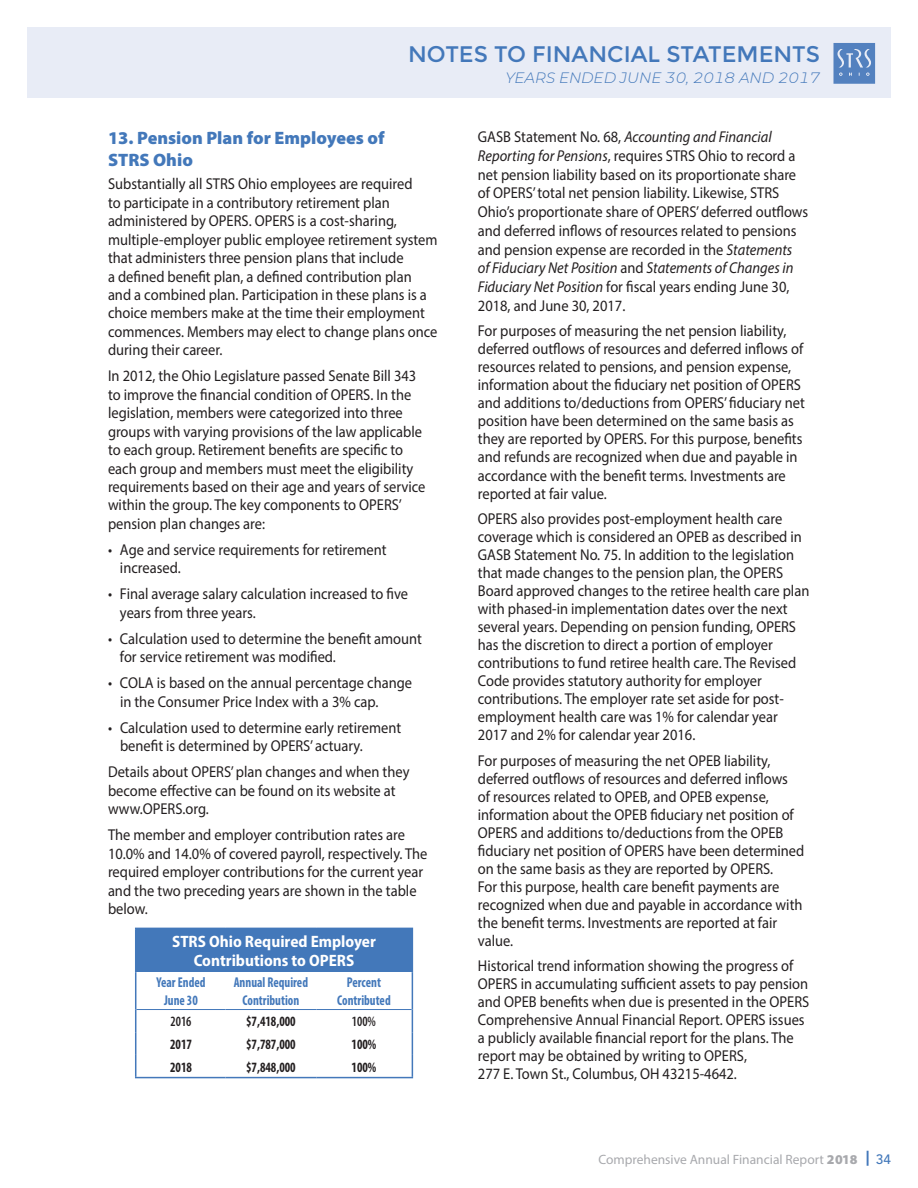
<style>
.page{position:relative;width:918px;height:1188px;background:#fff}
.page>*{position:absolute;margin:0;border:0;box-sizing:border-box;transform-origin:0 0}
.t1{font:22.5px "Montserrat";color:#4378ba}
.t2{font:900 18px/21.6px "Myriad Pro";color:#4378ba}
.t3{font:700 semi-condensed 16.5px/18.8px "Myriad Pro";color:#fff;text-align:center}
.t4{font:15.75px/18px "Myriad Pro";color:#231f20;scale:.92 1}
.t5{font:italic 300 15px "Montserrat";color:#4378ba}
.t6{font:700 condensed 14.25px/18px "Myriad Pro";color:#4378ba;text-align:center;scale:.9 1}
.t7{font:700 condensed 14.25px "Myriad Pro";color:#231f20;scale:.9 1}
.t8{font:600 condensed 14.25px "Myriad Pro";color:#231f20;scale:.9 1}
.t9{font:13.5px "Myriad Pro";color:#a8a9ad}
.s1{font-style:italic}
.s2{font-weight:900}
.s3{font-weight:900;font-size:15px;color:#4378ba}
.s4{font-family:"Avenir LT Std";font-weight:500;color:#4378ba}
</style>
<div class="page">
<div style="left:27px;top:27px;width:864px;height:70px;background:#e8ecf6"></div>
<svg style="left:833px;top:43px;width:42px;height:41px;background:#668ec6"></svg>
<div style="left:136px;top:928px;width:276px;height:44px;background:#4378ba"></div>
<hr style="left:135px;top:928px;width:91px;height:1px;background:#4378ba">
<hr style="left:135px;top:929px;width:1px;height:43px;background:#4378ba">
<hr style="left:316px;top:928px;width:97px;height:1px;background:#4378ba">
<hr style="left:412px;top:929px;width:1px;height:43px;background:#4378ba">
<hr style="left:135px;top:972px;width:1px;height:38px;background:#4378ba">
<hr style="left:412px;top:972px;width:1px;height:38px;background:#4378ba">
<svg style="left:135px;top:1010px;width:1px;height:67px"></svg>
<svg style="left:412px;top:1010px;width:1px;height:67px"></svg>
<hr style="left:135px;top:1077px;width:91px;height:1px;background:#4378ba">
<hr style="left:226px;top:1077px;width:90px;height:1px;background:#4378ba">
<hr style="left:316px;top:1077px;width:97px;height:1px;background:#4378ba">
<hr style="left:136px;top:1009px;width:90px;height:1px;background:#4378ba">
<hr style="left:226px;top:1009px;width:90px;height:1px;background:#4378ba">
<hr style="left:316px;top:1009px;width:96px;height:1px;background:#4378ba">
<h1 class="t1" style="left:408px;top:41px;width:413px">NOTES TO FINANCIAL STATEMENTS</h1>
<p class="t5" style="left:506px;top:68px;width:316px">YEARS ENDED JUNE 30, 2018 AND 2017</p>
<p class="t2" style="left:108px;top:126px;width:278px">13. Pension Plan for Employees of<br>STRS Ohio</p>
<p class="t4" style="left:108px;top:175px;width:360px;line-height:18.5px">Substantially all STRS Ohio employees are required<br>to participate in a contributory retirement plan administered by OPERS. OPERS is a cost-sharing, multiple-employer public employee retirement system that administers three pension plans that include<br>a defined benefit plan, a defined contribution plan and a combined plan. Participation in these plans is a choice members make at the time their employment commences. Members may elect to change plans once during their career.</p>
<p class="t4" style="left:108px;top:367px;width:347px;line-height:18.5px">In 2012, the Ohio Legislature passed Senate Bill 343 to improve the financial condition of OPERS. In the legislation, members were categorized into three groups with varying provisions of the law applicable to each group. Retirement benefits are specific to each group and members must meet the eligibility requirements based on their age and years of service within the group. The key components to OPERS’ pension plan changes are:</p>
<p class="t4" style="left:120px;top:540px;width:291px;line-height:18.5px;text-indent:-12px">• Age and service requirements for retirement increased.</p>
<p class="t4" style="left:120px;top:585px;width:315px;line-height:18.5px;text-indent:-12px">• Final average salary calculation increased to five years from three years.</p>
<p class="t4" style="left:120px;top:629px;width:330px;line-height:18.5px;text-indent:-12px">• Calculation used to determine the benefit amount for service retirement was modified.</p>
<p class="t4" style="left:120px;top:673px;width:319px;line-height:18.6px;text-indent:-12px">• COLA is based on the annual percentage change in the Consumer Price Index with a 3% cap.</p>
<p class="t4" style="left:120px;top:718px;width:307px;line-height:18.5px;text-indent:-12px">• Calculation used to determine early retirement benefit is determined by OPERS’ actuary.</p>
<p class="t4" style="left:108px;top:763px;width:329px;line-height:18.5px">Details about OPERS’ plan changes and when they become effective can be found on its website at www.OPERS.org.</p>
<p class="t4" style="left:108px;top:825px;width:349px;line-height:18.5px">The member and employer contribution rates are 10.0% and 14.0% of covered payroll, respectively. The required employer contributions for the current year and the two preceding years are shown in the table below.</p>
<p class="t3" style="left:172px;top:932px;width:205px">STRS Ohio Required Employer<br>Contributions to OPERS</p>
<p class="t6" style="left:157px;top:973px;width:56px">Year Ended<br>June 30</p>
<p class="t6" style="left:234px;top:973px;width:84px">Annual Required<br>Contribution</p>
<p class="t6" style="left:337px;top:973px;width:61px">Percent<br>Contributed</p>
<p class="t8" style="left:171px;top:1013px;width:25px">2016</p>
<p class="t7" style="left:246px;top:1013px;width:57px">$7,418,000</p>
<p class="t8" style="left:352px;top:1013px;width:28px">100%</p>
<p class="t7" style="left:170px;top:1035px;width:26px">2017</p>
<p class="t7" style="left:246px;top:1035px;width:57px">$7,787,000</p>
<p class="t7" style="left:352px;top:1035px;width:29px">100%</p>
<p class="t7" style="left:170px;top:1058px;width:26px">2018</p>
<p class="t7" style="left:246px;top:1058px;width:57px">$7,848,000</p>
<p class="t7" style="left:352px;top:1058px;width:29px">100%</p>
<p class="t4" style="left:478px;top:127px;width:361px;line-height:18.8px">GASB Statement No. 68, <span class="s1">Accounting and Financial Reporting for Pensions</span>, requires STRS Ohio to record a net pension liability based on its proportionate share of OPERS’ total net pension liability. Likewise, STRS Ohio’s proportionate share of OPERS’ deferred outflows and deferred inflows of resources related to pensions and pension expense are recorded in the <span class="s1">Statements<br>of Fiduciary Net Position</span> and <span class="s1">Statements of Changes in Fiduciary Net Position</span> for fiscal years ending June 30, 2018, and June 30, 2017.</p>
<p class="t4" style="left:478px;top:322px;width:357px">For purposes of measuring the net pension liability, deferred outflows of resources and deferred inflows of resources related to pensions, and pension expense, information about the fiduciary net position of OPERS and additions to/deductions from OPERS’ fiduciary net position have been determined on the same basis as they are reported by OPERS. For this purpose, benefits and refunds are recognized when due and payable in accordance with the benefit terms. Investments are reported at fair value.</p>
<p class="t4" style="left:478px;top:510px;width:362px">OPERS also provides post-employment health care coverage which is considered an OPEB as described in GASB Statement No. 75. In addition to the legislation that made changes to the pension plan, the OPERS Board approved changes to the retiree health care plan with phased-in implementation dates over the next several years. Depending on pension funding, OPERS has the discretion to direct a portion of employer contributions to fund retiree health care. The Revised Code provides statutory authority for employer contributions. The employer rate set aside for post&shy;employment health care was 1% for calendar year 2017 and 2% for calendar year 2016.</p>
<p class="t4" style="left:478px;top:751px;width:356px">For purposes of measuring the net OPEB liability, deferred outflows of resources and deferred inflows<br>of resources related to OPEB, and OPEB expense, information about the OPEB fiduciary net position of OPERS and additions to/deductions from the OPEB fiduciary net position of OPERS have been determined on the same basis as they are reported by OPERS.<br>For this purpose, health care benefit payments are recognized when due and payable in accordance with the benefit terms. Investments are reported at fair value.</p>
<p class="t4" style="left:478px;top:957px;width:362px">Historical trend information showing the progress of OPERS in accumulating sufficient assets to pay pension and OPEB benefits when due is presented in the OPERS Comprehensive Annual Financial Report. OPERS issues a publicly available financial report for the plans. The report may be obtained by writing to OPERS,<br>277 E. Town St., Columbus, OH 43215-4642.</p>
<p class="t9" style="left:598px;top:1151px;width:294px">Comprehensive Annual Financial Report <span class="s2">2018</span> <span class="s3">|</span> <span class="s4">34</span></p>
</div>
